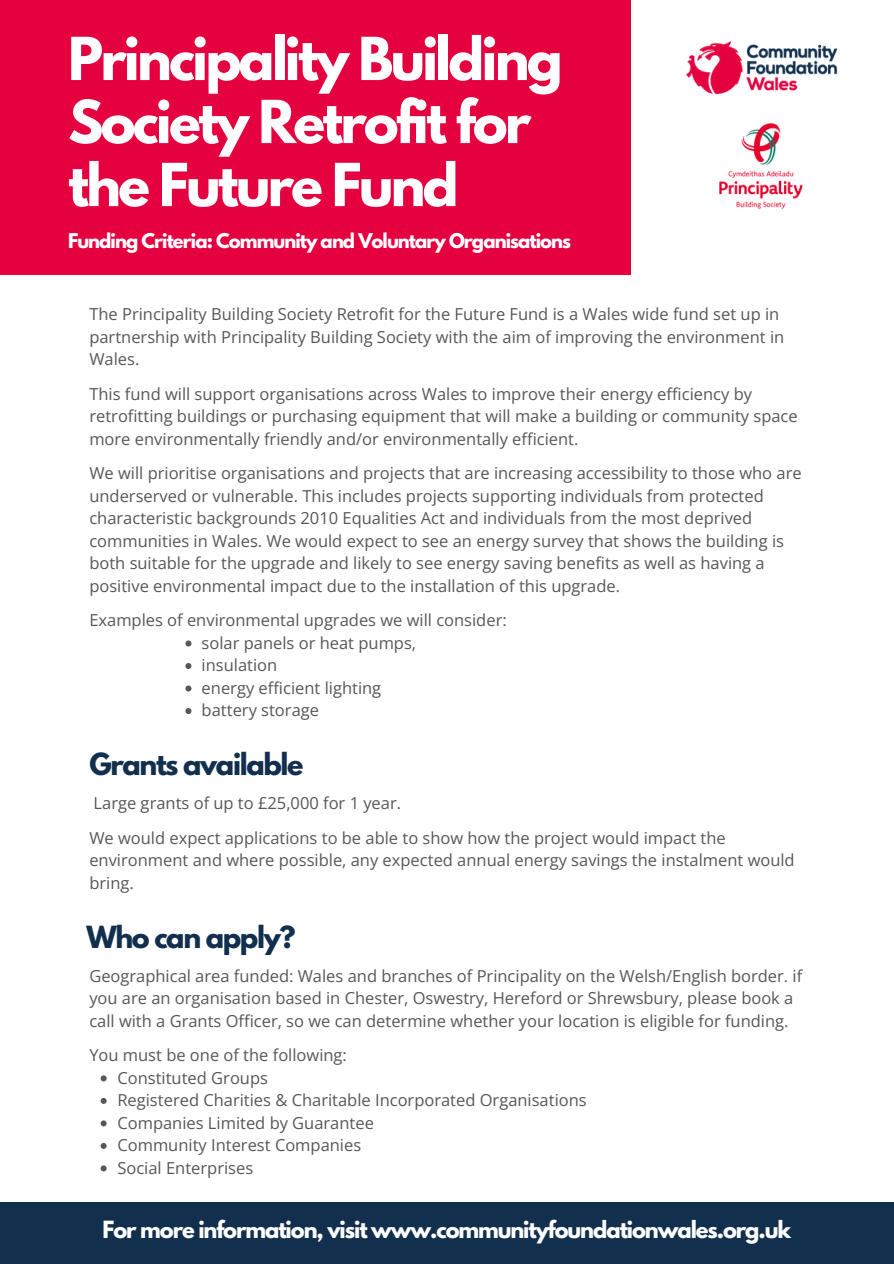
<style>
.page{position:relative;width:894px;height:1264px;background:#fff}
.page>*{position:absolute;margin:0;border:0;box-sizing:border-box;transform-origin:0 0}
.t1{font:700 52.5px/63px "League Spartan";letter-spacing:-.05em;color:#fff}
.t2{font:700 27px "League Spartan";letter-spacing:-.05em;color:#122f4e}
.t3{font:700 21px "League Spartan";letter-spacing:-.05em;color:#fff}
.t4{font:700 18px "League Spartan";letter-spacing:-.05em;color:#fff}
.t5{font:16.5px/22.5px "Open Sans";color:#575756}
</style>
<div class="page">
<div style="left:0;top:1px;width:630px;height:274px;background:#e5003f"></div>
<div style="left:0;top:1201px;width:893px;height:62px;background:#122f4e"></div>
<img style="left:686px;top:41px;width:152px;height:54px">
<svg style="left:185px;top:640px;width:6px;height:6px"></svg>
<svg style="left:185px;top:663px;width:6px;height:6px"></svg>
<svg style="left:185px;top:685px;width:6px;height:6px"></svg>
<svg style="left:185px;top:708px;width:6px;height:6px"></svg>
<img style="left:719px;top:123px;width:84px;height:86px">
<svg style="left:101px;top:1075px;width:6px;height:6px"></svg>
<svg style="left:101px;top:1097px;width:6px;height:6px"></svg>
<svg style="left:101px;top:1120px;width:6px;height:6px"></svg>
<svg style="left:101px;top:1143px;width:6px;height:5px"></svg>
<svg style="left:101px;top:1165px;width:6px;height:6px"></svg>
<p class="t1" style="left:68px;top:34px;width:496px">Principality Building<br>Society Retrofit for the Future Fund</p>
<p class="t4" style="left:68px;top:231px;width:504px">Funding Criteria: Community and Voluntary Organisations</p>
<h4 class="t5" style="left:89px;top:302px;width:696px">The Principality Building Society Retrofit for the Future Fund is a Wales wide fund set up in partnership with Principality Building Society with the aim of improving the environment in<br>Wales.</h4>
<p class="t5" style="left:89px;top:382px;width:709px">This fund will support organisations across Wales to improve their energy efficiency by retrofitting buildings or purchasing equipment that will make a building or community space more environmentally friendly and/or environmentally efficient.</p>
<p class="t5" style="left:89px;top:461px;width:713px">We will prioritise organisations and projects that are increasing accessibility to those who are underserved or vulnerable. This includes projects supporting individuals from protected characteristic backgrounds 2010 Equalities Act and individuals from the most deprived communities in Wales. We would expect to see an energy survey that shows the building is both suitable for the upgrade and likely to see energy saving benefits as well as having a positive environmental impact due to the installation of this upgrade.</p>
<p class="t5" style="left:89px;top:608px;width:419px">Examples of environmental upgrades we will consider:</p>
<p class="t5" style="left:201px;top:631px;width:216px">solar panels or heat pumps,</p>
<p class="t5" style="left:201px;top:653px;width:77px">insulation</p>
<p class="t5" style="left:201px;top:676px;width:181px">energy efficient lighting</p>
<p class="t5" style="left:201px;top:698px;width:119px">battery storage</p>
<h2 class="t2" style="left:89px;top:751px;width:216px">Grants available</h2>
<p class="t5" style="left:94px;top:791px;width:309px">Large grants of up to £25,000 for 1 year.</p>
<p class="t5" style="left:89px;top:826px;width:706px">We would expect applications to be able to show how the project would impact the environment and where possible, any expected annual energy savings the instalment would bring.</p>
<p class="t2" style="left:86px;top:923px;width:210px">Who can apply?</p>
<p class="t5" style="left:89px;top:963px;width:714px">Geographical area funded: Wales and branches of Principality on the Welsh/English border. if you are an organisation based in Chester, Oswestry, Hereford or Shrewsbury, please book a call with a Grants Officer, so we can determine whether your location is eligible for funding.</p>
<p class="t5" style="left:89px;top:1043px;width:259px">You must be one of the following:</p>
<p class="t5" style="left:117px;top:1065px;width:152px">Constituted Groups</p>
<p class="t5" style="left:117px;top:1088px;width:470px">Registered Charities &amp; Charitable Incorporated Organisations</p>
<p class="t5" style="left:117px;top:1110px;width:258px">Companies Limited by Guarantee</p>
<p class="t5" style="left:117px;top:1133px;width:245px">Community Interest Companies</p>
<h3 class="t5" style="left:117px;top:1155px;width:137px">Social Enterprises</h3>
<p class="t3" style="left:103px;top:1218px;width:689px">For more information, visit www.communityfoundationwales.org.uk</p>
</div>
